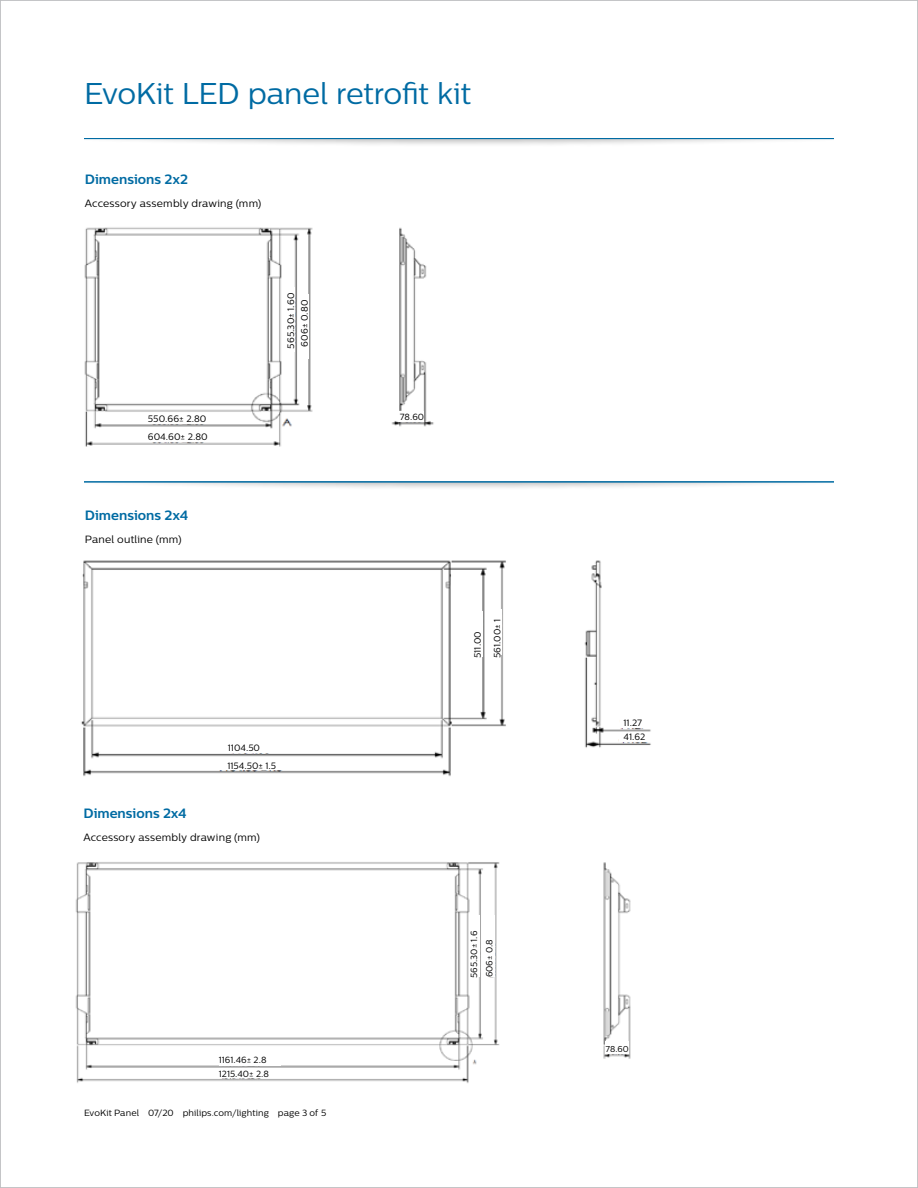
<style>
.page{position:relative;width:918px;height:1188px;background:#fff}
.page>*{position:absolute;margin:0;border:0;box-sizing:border-box;transform-origin:0 0}
.t1{font:30px "Centrale Sans";letter-spacing:-.01em;color:#006ba3}
.t2{font:700 13.5px "Centrale Sans";color:#006ba3}
.t3{font:10.5px "Centrale Sans";letter-spacing:.02em;color:#000}
.t4{font:9.3px/17.5px "Centrale Sans";color:#000}
.t5{font:9.15px/19.8px "Centrale Sans";color:#000}
.t6{font:9px/13.5px "Centrale Sans";color:#000}
.t7{font:9px "Centrale Sans";letter-spacing:.01em;color:#000}
.t8{font:8.55px "Centrale Sans";color:#000}
</style>
<div class="page">
<div style="left:64px;top:129px;width:789px;height:18px;background:#000;opacity:.3"></div>
<hr style="left:84px;top:138px;width:750px;height:1px;background:#006ba3">
<div style="left:54px;top:123px;width:810px;height:15px;background:#fff"></div>
<div style="left:0;top:123px;width:84px;height:30px;background:#fff"></div>
<div style="left:834px;top:123px;width:84px;height:30px;background:#fff"></div>
<img style="left:75px;top:862px;width:556px;height:221px">
<div style="left:220px;top:1055px;width:61px;height:10px;background:#fff"></div>
<div style="left:220px;top:1069px;width:61px;height:9px;background:#fff"></div>
<div style="left:469px;top:916px;width:10px;height:61px;background:#fff"></div>
<div style="left:485px;top:915px;width:10px;height:62px;background:#fff"></div>
<div style="left:606px;top:1042px;width:23px;height:12px;background:#fff"></div>
<div style="left:64px;top:473px;width:789px;height:18px;background:#000;opacity:.3"></div>
<hr style="left:84px;top:481px;width:750px;height:2px;background:#006ba3">
<div style="left:54px;top:466px;width:810px;height:16px;background:#fff"></div>
<div style="left:0;top:466px;width:84px;height:30px;background:#fff"></div>
<div style="left:834px;top:466px;width:84px;height:30px;background:#fff"></div>
<img style="left:81px;top:560px;width:570px;height:216px">
<div style="left:487px;top:609px;width:14px;height:46px;background:#fff"></div>
<div style="left:468px;top:611px;width:14px;height:46px;background:#fff"></div>
<div style="left:218px;top:758px;width:69px;height:12px;background:#fff"></div>
<div style="left:229px;top:740px;width:45px;height:12px;background:#fff"></div>
<div style="left:620px;top:718px;width:27px;height:10px;background:#fff"></div>
<div style="left:619px;top:732px;width:30px;height:10px;background:#fff"></div>
<img style="left:84px;top:227px;width:350px;height:219px">
<div style="left:146px;top:413px;width:64px;height:11px;background:#fff"></div>
<div style="left:149px;top:432px;width:64px;height:10px;background:#fff"></div>
<div style="left:284px;top:287px;width:11px;height:64px;background:#fff"></div>
<div style="left:298px;top:294px;width:10px;height:64px;background:#fff"></div>
<div style="left:400px;top:411px;width:24px;height:10px;background:#fff"></div>
<h1 class="t1" style="left:84px;top:76px;width:389px">EvoKit LED panel retrofit kit</h1>
<p class="t2" style="left:85px;top:171px;width:105px">Dimensions 2x2</p>
<p class="t3" style="left:85px;top:197px;width:178px">Accessory assembly drawing (mm)</p>
<p class="t4" style="left:148px;top:411px;width:61px">550.66± 2.80<br>604.60± 2.80</p>
<p class="t2" style="left:85px;top:507px;width:105px">Dimensions 2x4</p>
<p class="t3" style="left:85px;top:533px;width:98px">Panel outline (mm)</p>
<p class="t4" style="left:284px;top:349px;width:57px;line-height:13.5px;rotate:-90deg">565.30± 1.60<br>606± 0.80</p>
<p class="t5" style="left:228px;top:738px;width:34px">1104.50</p>
<p class="t5" style="left:227px;top:756px;width:50px">1154.50± 1.5</p>
<p class="t2" style="left:83px;top:805px;width:105px">Dimensions 2x4</p>
<p class="t3" style="left:83px;top:831px;width:178px">Accessory assembly drawing (mm)</p>
<p class="t6" style="left:219px;top:1053px;width:52px">1161.46± 2.8<br>1215.40± 2.8</p>
<p class="t7" style="left:84px;top:1108px;width:244px">EvoKit Panel 07/20 philips.com/lighting page 3 of 5</p>
<p class="t6" style="left:400px;top:410px;width:26px">78.60</p>
<p class="t5" style="left:468px;top:658px;width:41px;rotate:-90deg">511.00<br>561.00± 1</p>
<p class="t6" style="left:466px;top:978px;width:49px;line-height:15.6px;rotate:-90deg">565.30± 1.6<br>606± 0.8</p>
<p class="t5" style="left:623px;top:716px;width:23px;line-height:13.8px">11.27<br>41.62</p>
<p class="t8" style="left:606px;top:1044px;width:25px">78.60</p>
</div>
